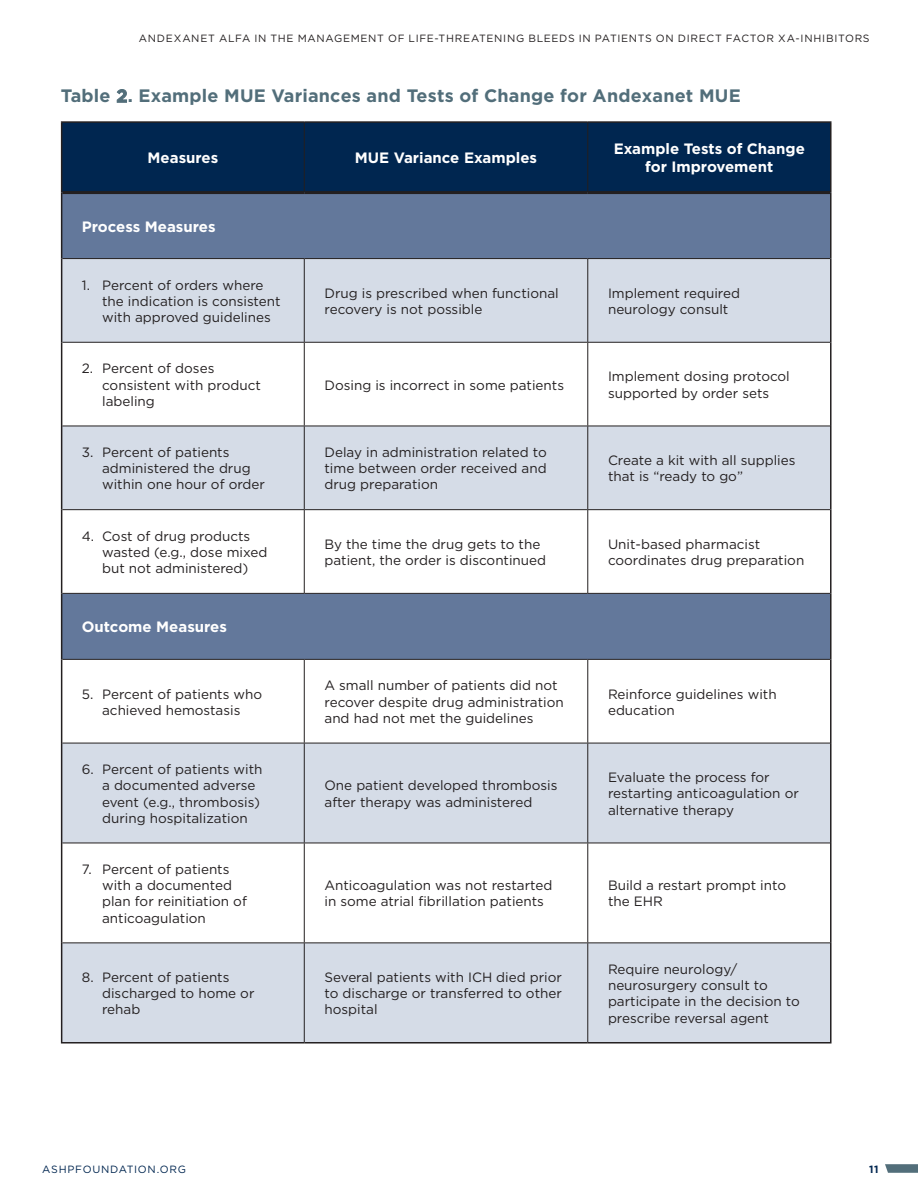
<style>
.page{position:relative;width:918px;height:1188px;background:#fff}
.page>*{position:absolute;margin:0;border:0;box-sizing:border-box;transform-origin:0 0}
.t1{font:700 18px "Gotham";letter-spacing:.01em;color:#526e7a}
.t2{font:700 15px/18px "Gotham";color:#fff;text-align:center}
.t3{font:13.5px/16.2px "Gotham";color:#231f20}
.t4{font:10.5px "Gotham";letter-spacing:.065em;color:#231f20}
.t5{font:10.5px "Gotham";letter-spacing:.07em;color:#002650}
.t6{font:700 10.5px "Gotham";color:#002650}
</style>
<div class="page">
<svg style="left:885px;top:1164px;width:33px;height:9px"></svg>
<div style="left:62px;top:123px;width:768px;height:68px;background:#002650"></div>
<div style="left:62px;top:194px;width:768px;height:64px;background:#63789b"></div>
<div style="left:62px;top:259px;width:768px;height:783px;background:#d5dce7"></div>
<svg style="left:62px;top:343px;width:768px;height:599px"></svg>
<hr style="left:304px;top:123px;width:1px;height:68px;background:#231f20">
<hr style="left:587px;top:123px;width:1px;height:68px;background:#231f20">
<hr style="left:62px;top:258px;width:242px;height:1px;background:#231f20">
<hr style="left:304px;top:258px;width:284px;height:1px;background:#231f20">
<hr style="left:304px;top:259px;width:1px;height:83px;background:#231f20">
<hr style="left:588px;top:258px;width:242px;height:1px;background:#231f20">
<hr style="left:587px;top:259px;width:1px;height:83px;background:#231f20">
<hr style="left:62px;top:342px;width:242px;height:1px;background:#231f20">
<hr style="left:304px;top:342px;width:284px;height:1px;background:#231f20">
<hr style="left:304px;top:343px;width:1px;height:83px;background:#231f20">
<hr style="left:588px;top:342px;width:242px;height:1px;background:#231f20">
<hr style="left:587px;top:343px;width:1px;height:83px;background:#231f20">
<hr style="left:62px;top:426px;width:242px;height:1px;background:#231f20">
<hr style="left:304px;top:426px;width:284px;height:1px;background:#231f20">
<hr style="left:304px;top:426px;width:1px;height:83px;background:#231f20">
<hr style="left:588px;top:426px;width:242px;height:1px;background:#231f20">
<hr style="left:587px;top:426px;width:1px;height:83px;background:#231f20">
<hr style="left:62px;top:509px;width:242px;height:1px;background:#231f20">
<hr style="left:304px;top:509px;width:284px;height:1px;background:#231f20">
<hr style="left:304px;top:510px;width:1px;height:83px;background:#231f20">
<hr style="left:588px;top:509px;width:242px;height:1px;background:#231f20">
<hr style="left:587px;top:510px;width:1px;height:83px;background:#231f20">
<hr style="left:62px;top:593px;width:242px;height:1px;background:#231f20">
<hr style="left:304px;top:593px;width:284px;height:1px;background:#231f20">
<hr style="left:588px;top:593px;width:242px;height:1px;background:#231f20">
<hr style="left:62px;top:659px;width:242px;height:1px;background:#231f20">
<hr style="left:304px;top:659px;width:284px;height:1px;background:#231f20">
<hr style="left:304px;top:660px;width:1px;height:83px;background:#231f20">
<hr style="left:588px;top:659px;width:242px;height:1px;background:#231f20">
<hr style="left:587px;top:660px;width:1px;height:83px;background:#231f20">
<hr style="left:62px;top:743px;width:242px;height:1px;background:#231f20">
<hr style="left:304px;top:743px;width:284px;height:1px;background:#231f20">
<hr style="left:304px;top:743px;width:1px;height:100px;background:#231f20">
<hr style="left:588px;top:743px;width:242px;height:1px;background:#231f20">
<hr style="left:587px;top:743px;width:1px;height:100px;background:#231f20">
<hr style="left:62px;top:843px;width:242px;height:1px;background:#231f20">
<hr style="left:304px;top:843px;width:284px;height:1px;background:#231f20">
<hr style="left:304px;top:843px;width:1px;height:99px;background:#231f20">
<hr style="left:588px;top:843px;width:242px;height:1px;background:#231f20">
<hr style="left:587px;top:843px;width:1px;height:99px;background:#231f20">
<hr style="left:830px;top:193px;width:2px;height:66px;background:#231f20">
<hr style="left:830px;top:593px;width:2px;height:66px;background:#231f20">
<hr style="left:62px;top:942px;width:242px;height:1px;background:#231f20">
<hr style="left:304px;top:942px;width:284px;height:1px;background:#231f20">
<hr style="left:304px;top:943px;width:1px;height:99px;background:#231f20">
<hr style="left:588px;top:942px;width:242px;height:1px;background:#231f20">
<hr style="left:587px;top:943px;width:1px;height:99px;background:#231f20">
<hr style="left:61px;top:121px;width:243px;height:2px;background:#231f20">
<hr style="left:61px;top:123px;width:1px;height:70px;background:#231f20">
<hr style="left:304px;top:121px;width:284px;height:2px;background:#231f20">
<hr style="left:588px;top:121px;width:244px;height:2px;background:#231f20">
<hr style="left:830px;top:123px;width:2px;height:70px;background:#231f20">
<hr style="left:61px;top:193px;width:1px;height:66px;background:#231f20">
<hr style="left:61px;top:259px;width:1px;height:83px;background:#231f20">
<hr style="left:830px;top:259px;width:2px;height:83px;background:#231f20">
<hr style="left:61px;top:342px;width:1px;height:84px;background:#231f20">
<hr style="left:830px;top:342px;width:2px;height:84px;background:#231f20">
<hr style="left:61px;top:426px;width:1px;height:84px;background:#231f20">
<hr style="left:830px;top:426px;width:2px;height:84px;background:#231f20">
<hr style="left:61px;top:510px;width:1px;height:83px;background:#231f20">
<hr style="left:830px;top:510px;width:2px;height:83px;background:#231f20">
<hr style="left:61px;top:593px;width:1px;height:66px;background:#231f20">
<hr style="left:61px;top:659px;width:1px;height:84px;background:#231f20">
<hr style="left:830px;top:659px;width:2px;height:84px;background:#231f20">
<hr style="left:61px;top:743px;width:1px;height:100px;background:#231f20">
<hr style="left:830px;top:743px;width:2px;height:100px;background:#231f20">
<hr style="left:61px;top:843px;width:1px;height:100px;background:#231f20">
<hr style="left:830px;top:843px;width:2px;height:100px;background:#231f20">
<hr style="left:61px;top:943px;width:1px;height:99px;background:#231f20">
<hr style="left:830px;top:943px;width:2px;height:99px;background:#231f20">
<hr style="left:61px;top:1042px;width:243px;height:2px;background:#231f20">
<hr style="left:304px;top:1042px;width:284px;height:2px;background:#231f20">
<hr style="left:588px;top:1042px;width:244px;height:2px;background:#231f20">
<hr style="left:62px;top:191px;width:242px;height:3px;background:#231f20">
<hr style="left:304px;top:191px;width:284px;height:3px;background:#231f20">
<hr style="left:588px;top:191px;width:242px;height:3px;background:#231f20">
<p class="t4" style="left:139px;top:31px;width:732px">ANDEXANET ALFA IN THE MANAGEMENT OF LIFE-THREATENING BLEEDS IN PATIENTS ON DIRECT FACTOR XA-INHIBITORS</p>
<h1 class="t1" style="left:61px;top:84px;width:681px">Table 2. Example MUE Variances and Tests of Change for Andexanet MUE</h1>
<p class="t2" style="left:148px;top:149px;width:72px">Measures</p>
<p class="t2" style="left:355px;top:149px;width:184px">MUE Variance Examples</p>
<p class="t2" style="left:614px;top:140px;width:193px">Example Tests of Change for Improvement</p>
<p class="t2" style="left:82px;top:217px;width:135px">Process Measures</p>
<p class="t3" style="left:102px;top:276px;width:180px;text-indent:-20px">1. Percent of orders where the indication is consistent with approved guidelines</p>
<p class="t3" style="left:325px;top:285px;width:236px">Drug is prescribed when functional recovery is not possible</p>
<p class="t3" style="left:608px;top:285px;width:134px">Implement required neurology consult</p>
<p class="t3" style="left:102px;top:360px;width:160px;text-indent:-20px">2. Percent of doses consistent with product labeling</p>
<p class="t3" style="left:325px;top:376px;width:241px">Dosing is incorrect in some patients</p>
<p class="t3" style="left:608px;top:368px;width:183px">Implement dosing protocol supported by order sets</p>
<p class="t3" style="left:102px;top:444px;width:164px;text-indent:-20px">3. Percent of patients administered the drug within one hour of order</p>
<p class="t3" style="left:325px;top:444px;width:224px;text-align:justify">Delay in administration related to time between order received and drug preparation</p>
<p class="t3" style="left:608px;top:452px;width:189px">Create a kit with all supplies that is “ready to go”</p>
<p class="t3" style="left:102px;top:528px;width:167px;text-indent:-20px">4. Cost of drug products wasted (e.g., dose mixed but not administered)</p>
<p class="t3" style="left:325px;top:536px;width:223px">By the time the drug gets to the patient, the order is discontinued</p>
<p class="t3" style="left:608px;top:536px;width:198px">Unit-based pharmacist coordinates drug preparation</p>
<p class="t2" style="left:82px;top:618px;width:147px">Outcome Measures</p>
<p class="t3" style="left:82px;top:685px;width:182px;text-align:center">5. Percent of patients who achieved hemostasis</p>
<p class="t3" style="left:325px;top:677px;width:241px">A small number of patients did not recover despite drug administration and had not met the guidelines</p>
<p class="t3" style="left:608px;top:685px;width:170px">Reinforce guidelines with education</p>
<p class="t3" style="left:102px;top:761px;width:162px;text-indent:-20px">6. Percent of patients with a documented adverse event (e.g., thrombosis) during hospitalization</p>
<p class="t3" style="left:325px;top:777px;width:234px">One patient developed thrombosis after therapy was administered</p>
<p class="t3" style="left:608px;top:769px;width:192px">Evaluate the process for restarting anticoagulation or alternative therapy</p>
<p class="t3" style="left:102px;top:861px;width:146px;text-indent:-20px">7. Percent of patients with a documented plan for reinitiation of anticoagulation</p>
<p class="t3" style="left:325px;top:877px;width:229px">Anticoagulation was not restarted in some atrial fibrillation patients</p>
<p class="t3" style="left:608px;top:877px;width:180px">Build a restart prompt into the EHR</p>
<p class="t3" style="left:102px;top:969px;width:154px;text-indent:-20px">8. Percent of patients discharged to home or rehab</p>
<p class="t3" style="left:325px;top:969px;width:239px;text-align:justify">Several patients with ICH died prior to discharge or transferred to other hospital</p>
<p class="t3" style="left:608px;top:961px;width:193px">Require neurology/ neurosurgery consult to participate in the decision to prescribe reversal agent</p>
<p class="t5" style="left:42px;top:1162px;width:145px">ASHPFOUNDATION.ORG</p>
<p class="t6" style="left:869px;top:1162px;width:11px">11</p>
</div>
